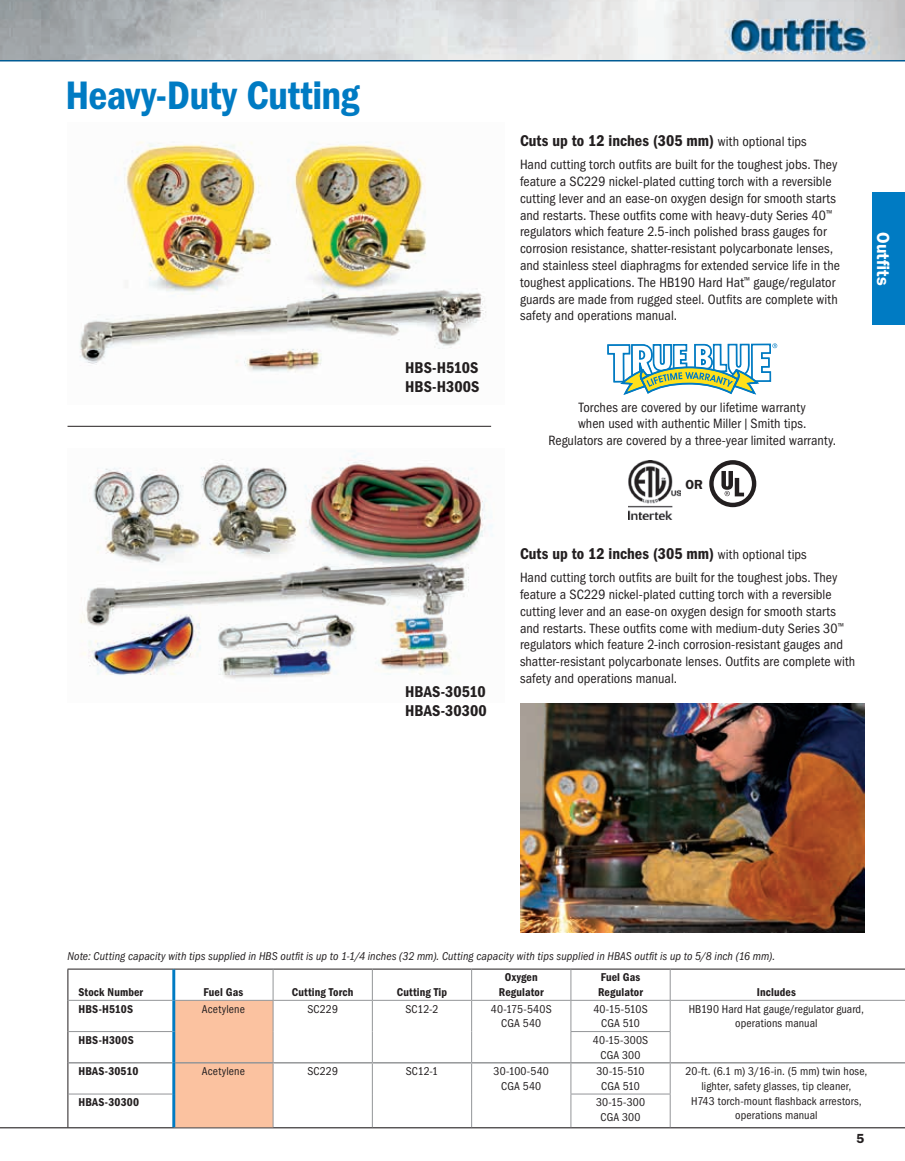
<style>
.page{position:relative;width:905px;height:1161px;background:#fff}
.page>*{position:absolute;margin:0;border:0;box-sizing:border-box;transform-origin:0 0}
.t1{font:41.1px "ITC Franklin Gothic Std Dm Cd";letter-spacing:-.015em;color:#007bc3}
.t2{font:600 17.7px "ITC Franklin Gothic Std";color:#fff}
.t3{font:16.2px/19.4px "ITC Franklin Gothic Std Dm Cd";color:#231f20}
.t4{font:condensed 13.95px/16.8px "ITC Franklin Gothic Std";letter-spacing:.005em;color:#231f20}
.t5{font:600 13.2px "ITC Franklin Gothic Std";color:#231f20}
.t6{font:condensed 11.7px/14.7px "ITC Franklin Gothic Std";letter-spacing:.01em;color:#231f20;text-align:center}
.t7{font:italic condensed 11.7px "ITC Franklin Gothic Std";letter-spacing:.01em;color:#231f20}
.t8{font:11.7px/14.7px "ITC Franklin Gothic Std Dm Cd";letter-spacing:.01em;color:#231f20;text-align:center}
.t9{font:condensed 11.7px/14.7px "ITC Franklin Gothic Std";letter-spacing:-.02em;color:#231f20;text-align:center}
.t10{font:condensed 11.7px/14.7px "ITC Franklin Gothic Std";letter-spacing:-.025em;color:#231f20;text-align:center}
.s1{font-family:"ITC Franklin Gothic Std";font-stretch:condensed;font-size:13.95px}
.s2{font-size:11.1px}
</style>
<div class="page">
<img style="left:0;top:0;width:904px;height:60px">
<hr style="left:0;top:60px;width:904px;height:2px;background:#005b94">
<hr style="left:0;top:1127px;width:904px;height:1px;background:#231f20">
<div style="left:175px;top:1001px;width:98px;height:126px;background:#fbc2a0"></div>
<hr style="left:68px;top:969px;width:106px;height:1px;background:#231f20">
<hr style="left:67px;top:969px;width:1px;height:31px;background:#231f20">
<hr style="left:174px;top:969px;width:99px;height:1px;background:#231f20">
<hr style="left:273px;top:969px;width:99px;height:1px;background:#231f20">
<hr style="left:372px;top:969px;width:99px;height:1px;background:#231f20">
<hr style="left:471px;top:969px;width:100px;height:1px;background:#231f20">
<hr style="left:571px;top:969px;width:99px;height:1px;background:#231f20">
<hr style="left:670px;top:969px;width:234px;height:1px;background:#231f20">
<hr style="left:67px;top:1000px;width:1px;height:32px;background:#231f20">
<hr style="left:67px;top:1032px;width:1px;height:31px;background:#231f20">
<hr style="left:67px;top:1063px;width:1px;height:31px;background:#231f20">
<hr style="left:67px;top:1094px;width:1px;height:33px;background:#231f20">
<hr style="left:273px;top:969px;width:1px;height:31px;background:#939598">
<hr style="left:372px;top:969px;width:1px;height:31px;background:#939598">
<hr style="left:471px;top:969px;width:1px;height:31px;background:#939598">
<hr style="left:570px;top:969px;width:1px;height:31px;background:#939598">
<hr style="left:669px;top:969px;width:1px;height:31px;background:#939598">
<hr style="left:68px;top:1000px;width:104px;height:1px;background:#939598">
<hr style="left:175px;top:1000px;width:98px;height:1px;background:#939598">
<hr style="left:273px;top:1000px;width:99px;height:1px;background:#939598">
<hr style="left:273px;top:1001px;width:1px;height:31px;background:#939598">
<hr style="left:372px;top:1000px;width:99px;height:1px;background:#939598">
<hr style="left:372px;top:1001px;width:1px;height:31px;background:#939598">
<hr style="left:471px;top:1000px;width:100px;height:1px;background:#939598">
<hr style="left:471px;top:1001px;width:1px;height:31px;background:#939598">
<hr style="left:273px;top:1032px;width:1px;height:30px;background:#939598">
<hr style="left:372px;top:1032px;width:1px;height:30px;background:#939598">
<hr style="left:471px;top:1032px;width:1px;height:30px;background:#939598">
<hr style="left:571px;top:1000px;width:99px;height:1px;background:#939598">
<hr style="left:570px;top:1001px;width:1px;height:30px;background:#939598">
<hr style="left:670px;top:1000px;width:234px;height:1px;background:#939598">
<hr style="left:669px;top:1001px;width:1px;height:30px;background:#939598">
<hr style="left:68px;top:1031px;width:104px;height:1px;background:#939598">
<hr style="left:570px;top:1031px;width:100px;height:1px;background:#939598">
<hr style="left:570px;top:1032px;width:1px;height:30px;background:#939598">
<hr style="left:669px;top:1032px;width:1px;height:30px;background:#939598">
<hr style="left:273px;top:1064px;width:1px;height:30px;background:#939598">
<hr style="left:372px;top:1064px;width:1px;height:30px;background:#939598">
<hr style="left:471px;top:1064px;width:1px;height:30px;background:#939598">
<hr style="left:273px;top:1094px;width:1px;height:33px;background:#939598">
<hr style="left:372px;top:1094px;width:1px;height:33px;background:#939598">
<hr style="left:471px;top:1094px;width:1px;height:33px;background:#939598">
<hr style="left:570px;top:1064px;width:1px;height:30px;background:#939598">
<hr style="left:669px;top:1064px;width:1px;height:30px;background:#939598">
<hr style="left:68px;top:1094px;width:104px;height:1px;background:#939598">
<hr style="left:570px;top:1094px;width:100px;height:1px;background:#939598">
<hr style="left:570px;top:1094px;width:1px;height:33px;background:#939598">
<hr style="left:669px;top:1094px;width:1px;height:33px;background:#939598">
<hr style="left:68px;top:1062px;width:104px;height:2px;background:#939598">
<hr style="left:175px;top:1062px;width:98px;height:2px;background:#939598">
<hr style="left:273px;top:1062px;width:99px;height:2px;background:#939598">
<hr style="left:372px;top:1062px;width:99px;height:2px;background:#939598">
<hr style="left:471px;top:1062px;width:100px;height:2px;background:#939598">
<hr style="left:571px;top:1062px;width:99px;height:2px;background:#939598">
<hr style="left:172px;top:969px;width:3px;height:31px;background:#007bc3">
<hr style="left:172px;top:1000px;width:3px;height:32px;background:#007bc3">
<hr style="left:172px;top:1032px;width:3px;height:31px;background:#007bc3">
<hr style="left:172px;top:1063px;width:3px;height:31px;background:#007bc3">
<hr style="left:172px;top:1094px;width:3px;height:33px;background:#007bc3">
<hr style="left:670px;top:1062px;width:234px;height:2px;background:#939598">
<img style="left:79px;top:141px;width:407px;height:232px">
<img style="left:80px;top:453px;width:413px;height:226px">
<svg style="left:607px;top:343px;width:170px;height:51px"></svg>
<hr style="left:68px;top:426px;width:423px;height:1px;background:#231f20">
<img style="left:520px;top:703px;width:344px;height:229px">
<div style="left:872px;top:193px;width:32px;height:132px;background:#007bc3"></div>
<img style="left:628px;top:460px;width:52px;height:60px">
<svg style="left:709px;top:460px;width:47px;height:47px"></svg>
<h1 class="t1" style="left:65px;top:72px;width:295px">Heavy-Duty Cutting</h1>
<p class="t3" style="left:405px;top:358px;width:76px">HBS-H510S<br>HBS-H300S</p>
<p class="t3" style="left:405px;top:682px;width:83px">HBAS-30510<br>HBAS-30300</p>
<p class="t3" style="left:520px;top:131px;width:288px">Cuts up to 12 inches (305 mm) <span class="s1">with optional tips</span></p>
<p class="t4" style="left:520px;top:157px;width:321px">Hand cutting torch outfits are built for the toughest jobs. They feature a SC229 nickel-plated cutting torch with a reversible cutting lever and an ease-on oxygen design for smooth starts and restarts. These outfits come with heavy-duty Series 40<sup>™ </sup>regulators which feature 2.5-inch polished brass gauges for corrosion resistance, shatter-resistant polycarbonate lenses, and stainless steel diaphragms for extended service life in the toughest applications. The HB190 Hard Hat<sup>™</sup> gauge/regulator guards are made from rugged steel. Outfits are complete with safety and operations manual.</p>
<p class="t2" style="left:893px;top:232px;width:55px;rotate:90deg">Outfits</p>
<p class="t4" style="left:548px;top:399px;width:289px;text-align:center">Torches are covered by our lifetime warranty<br>when used with authentic Miller <span class="s2">|</span> Smith tips.<br>Regulators are covered by a three-year limited warranty.</p>
<p class="t5" style="left:685px;top:477px;width:19px">OR</p>
<p class="t3" style="left:520px;top:544px;width:288px">Cuts up to 12 inches (305 mm) <span class="s1">with optional tips</span></p>
<p class="t4" style="left:520px;top:569px;width:337px">Hand cutting torch outfits are built for the toughest jobs. They feature a SC229 nickel-plated cutting torch with a reversible cutting lever and an ease-on oxygen design for smooth starts and restarts. These outfits come with medium-duty Series 30<sup>™ </sup>regulators which feature 2-inch corrosion-resistant gauges and shatter-resistant polycarbonate lenses. Outfits are complete with safety and operations manual.</p>
<p class="t7" style="left:68px;top:950px;width:709px">Note: Cutting capacity with tips supplied in HBS outfit is up to 1-1/4 inches (32 mm). Cutting capacity with tips supplied in HBAS outfit is up to 5/8 inch (16 mm).</p>
<p class="t8" style="left:78px;top:985px;width:66px">Stock Number</p>
<p class="t8" style="left:204px;top:985px;width:41px">Fuel Gas</p>
<p class="t8" style="left:292px;top:985px;width:63px">Cutting Torch</p>
<p class="t8" style="left:397px;top:985px;width:52px">Cutting Tip</p>
<p class="t8" style="left:499px;top:970px;width:46px">Oxygen<br>Regulator</p>
<p class="t8" style="left:598px;top:970px;width:46px;text-align:left">Fuel Gas<br>Regulator</p>
<p class="t8" style="left:756px;top:985px;width:41px">Includes</p>
<p class="t8" style="left:78px;top:1001px;width:56px">HBS-H510S</p>
<p class="t6" style="left:202px;top:1002px;width:44px">Acetylene</p>
<p class="t6" style="left:307px;top:1002px;width:32px">SC229</p>
<p class="t6" style="left:405px;top:1002px;width:34px">SC12-2</p>
<p class="t6" style="left:491px;top:1002px;width:62px">40-175-540S<br>CGA 540</p>
<p class="t9" style="left:593px;top:1002px;width:56px">40-15-510S<br>CGA 510</p>
<p class="t6" style="left:688px;top:1002px;width:177px">HB190 Hard Hat gauge/regulator guard, operations manual</p>
<p class="t8" style="left:78px;top:1033px;width:57px">HBS-H300S</p>
<p class="t6" style="left:593px;top:1033px;width:57px">40-15-300S<br>CGA 300</p>
<p class="t8" style="left:78px;top:1064px;width:61px">HBAS-30510</p>
<p class="t6" style="left:202px;top:1064px;width:44px">Acetylene</p>
<p class="t6" style="left:307px;top:1064px;width:32px">SC229</p>
<p class="t6" style="left:405px;top:1064px;width:34px">SC12-1</p>
<p class="t6" style="left:493px;top:1064px;width:57px">30-100-540<br>CGA 540</p>
<p class="t10" style="left:596px;top:1064px;width:49px">30-15-510<br>CGA 510</p>
<p class="t6" style="left:685px;top:1064px;width:183px">20-ft. (6.1 m) 3/16-in. (5 mm) twin hose, lighter, safety glasses, tip cleaner,<br>H743 torch-mount flashback arrestors, operations manual</p>
<p class="t8" style="left:78px;top:1095px;width:62px">HBAS-30300</p>
<p class="t6" style="left:596px;top:1095px;width:51px">30-15-300<br>CGA 300</p>
<p class="t5" style="left:856px;top:1131px;width:9px">5</p>
</div>
